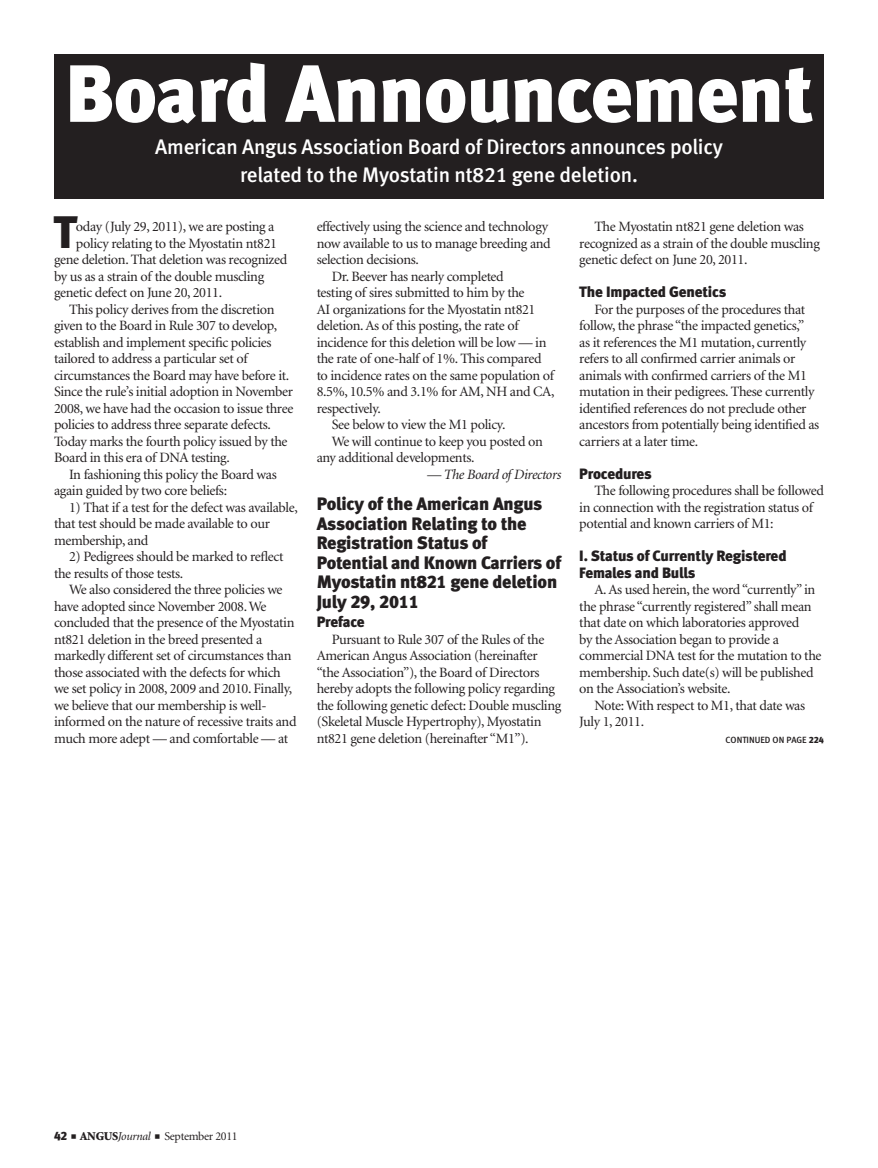
<style>
.page{position:relative;width:878px;height:1168px;background:#fff}
.page>*{position:absolute;margin:0;border:0;box-sizing:border-box;transform-origin:0 0}
.headline{font:81px "Meta Black LF";letter-spacing:-.01em;color:#fff}
.Drop_Cap{font:45.45px "Meta Black LF";color:#231f20}
.deck{font:21px/27px "Meta Medium LF";letter-spacing:-.01em;color:#fff;text-align:center}
.sidebar_headline{font:18px/19.5px "Meta Black LF";letter-spacing:-.01em;color:#231f20}
.subhead{font:15px/16.5px "Meta Black LF";letter-spacing:-.01em;color:#231f20}
.body_text{font:14.25px/16.5px "Minion";letter-spacing:-.025em;color:#231f20}
.Drop_Cap-2{font:14.25px "Minion";letter-spacing:-.025em;color:#231f20}
.body_text-2{font:italic 14.25px "Minion";letter-spacing:-.025em;color:#231f20}
.t1{font:12px "Minion";letter-spacing:-.025em;color:#231f20}
.t2{font:9px "Meta Medium LF";color:#231f20}
.s1{font-family:"Meta Black LF"}
.s2{font-weight:900}
.s3{font-style:italic}
</style>
<div class="page">
<div style="left:54px;top:54px;width:770px;height:144px;background:#231f20"></div>
<p class="headline" style="left:65px;top:45px;width:749px">Board Announcement</p>
<p class="deck" style="left:155px;top:134px;width:569px">American Angus Association Board of Directors announces policy related to the Myostatin nt821 gene deletion.</p>
<p class="Drop_Cap" style="left:54px;top:204px;width:25px">T</p>
<p class="Drop_Cap-2" style="left:76px;top:220px;width:200px">oday (July 29, 2011), we are posting a</p>
<p class="Drop_Cap-2" style="left:76px;top:236px;width:202px">policy relating to the Myostatin nt821</p>
<p class="Drop_Cap-2" style="left:54px;top:253px;width:235px">gene deletion. That deletion was recognized</p>
<p class="Drop_Cap-2" style="left:54px;top:269px;width:212px">by us as a strain of the double muscling</p>
<p class="Drop_Cap-2" style="left:54px;top:286px;width:170px">genetic defect on June 20, 2011.</p>
<p class="body_text" style="left:54px;top:301px;width:241px;text-indent:15px">This policy derives from the discretion given to the Board in Rule 307 to develop, establish and implement specific policies tailored to address a particular set of circumstances the Board may have before it.<br>Since the rule’s initial adoption in November 2008, we have had the occasion to issue three policies to address three separate defects.<br>Today marks the fourth policy issued by the Board in this era of DNA testing.</p>
<p class="body_text" style="left:54px;top:466px;width:224px;text-indent:15px">In fashioning this policy the Board was again guided by two core beliefs:</p>
<p class="body_text" style="left:54px;top:499px;width:245px;text-indent:15px">1) That if a test for the defect was available, that test should be made available to our membership, and</p>
<p class="body_text" style="left:54px;top:549px;width:231px;text-indent:15px">2) Pedigrees should be marked to reflect the results of those tests.</p>
<p class="body_text" style="left:54px;top:582px;width:244px;text-indent:15px">We also considered the three policies we have adopted since November 2008. We concluded that the presence of the Myostatin nt821 deletion in the breed presented a markedly different set of circumstances than those associated with the defects for which we set policy in 2008, 2009 and 2010. Finally, we believe that our membership is well&shy;informed on the nature of recessive traits and much more adept — and comfortable — at</p>
<p class="body_text" style="left:316px;top:219px;width:236px">effectively using the science and technology now available to us to manage breeding and selection decisions.</p>
<p class="body_text" style="left:316px;top:268px;width:239px;text-indent:15px">Dr. Beever has nearly completed<br>testing of sires submitted to him by the<br>AI organizations for the Myostatin nt821 deletion. As of this posting, the rate of incidence for this deletion will be low — in the rate of one-half of 1%. This compared to incidence rates on the same population of 8.5%, 10.5% and 3.1% for AM, NH and CA, respectively.</p>
<p class="body_text" style="left:332px;top:417px;width:175px">See below to view the M1 policy.</p>
<p class="body_text" style="left:316px;top:433px;width:228px;text-indent:15px">We will continue to keep you posted on any additional developments.</p>
<p class="body_text-2" style="left:427px;top:467px;width:136px">— The Board of Directors</p>
<p class="sidebar_headline" style="left:316px;top:494px;width:246px">Policy of the American Angus<br>Association Relating to the<br>Registration Status of<br>Potential and Known Carriers of<br>Myostatin nt821 gene deletion<br>July 29, 2011</p>
<p class="subhead" style="left:316px;top:614px;width:49px">Preface</p>
<p class="body_text" style="left:316px;top:631px;width:246px;text-indent:15px">Pursuant to Rule 307 of the Rules of the American Angus Association (hereinafter “the Association”), the Board of Directors hereby adopts the following policy regarding the following genetic defect: Double muscling (Skeletal Muscle Hypertrophy), Myostatin nt821 gene deletion (hereinafter “M1”).</p>
<p class="body_text" style="left:579px;top:219px;width:242px;text-indent:15px">The Myostatin nt821 gene deletion was recognized as a strain of the double muscling genetic defect on June 20, 2011.</p>
<p class="subhead" style="left:579px;top:284px;width:149px">The Impacted Genetics</p>
<p class="body_text" style="left:579px;top:301px;width:241px;text-indent:15px">For the purposes of the procedures that follow, the phrase “the impacted genetics,”<br>as it references the M1 mutation, currently refers to all confirmed carrier animals or animals with confirmed carriers of the M1 mutation in their pedigrees. These currently identified references do not preclude other ancestors from potentially being identified as carriers at a later time.</p>
<p class="subhead" style="left:579px;top:465px;width:74px">Procedures</p>
<p class="body_text" style="left:579px;top:483px;width:246px;text-indent:15px">The following procedures shall be followed in connection with the registration status of potential and known carriers of M1:</p>
<p class="subhead" style="left:579px;top:548px;width:209px">I. Status of Currently Registered<br>Females and Bulls</p>
<p class="body_text" style="left:579px;top:582px;width:244px;text-indent:15px">A. As used herein, the word “currently” in the phrase “currently registered” shall mean that date on which laboratories approved<br>by the Association began to provide a commercial DNA test for the mutation to the membership. Such date(s) will be published on the Association’s website.</p>
<p class="body_text" style="left:579px;top:697px;width:227px;text-indent:15px">Note: With respect to M1, that date was<br>July 1, 2011.</p>
<p class="t2" style="left:725px;top:734px;width:100px">CONTINUED ON PAGE <span class="s1">224</span></p>
<p class="t1" style="left:54px;top:1130px;width:185px"><span class="s1">42</span> ■ <span class="s2">ANGUS</span><span class="s3">Journal</span> ■ September 2011</p>
</div>
